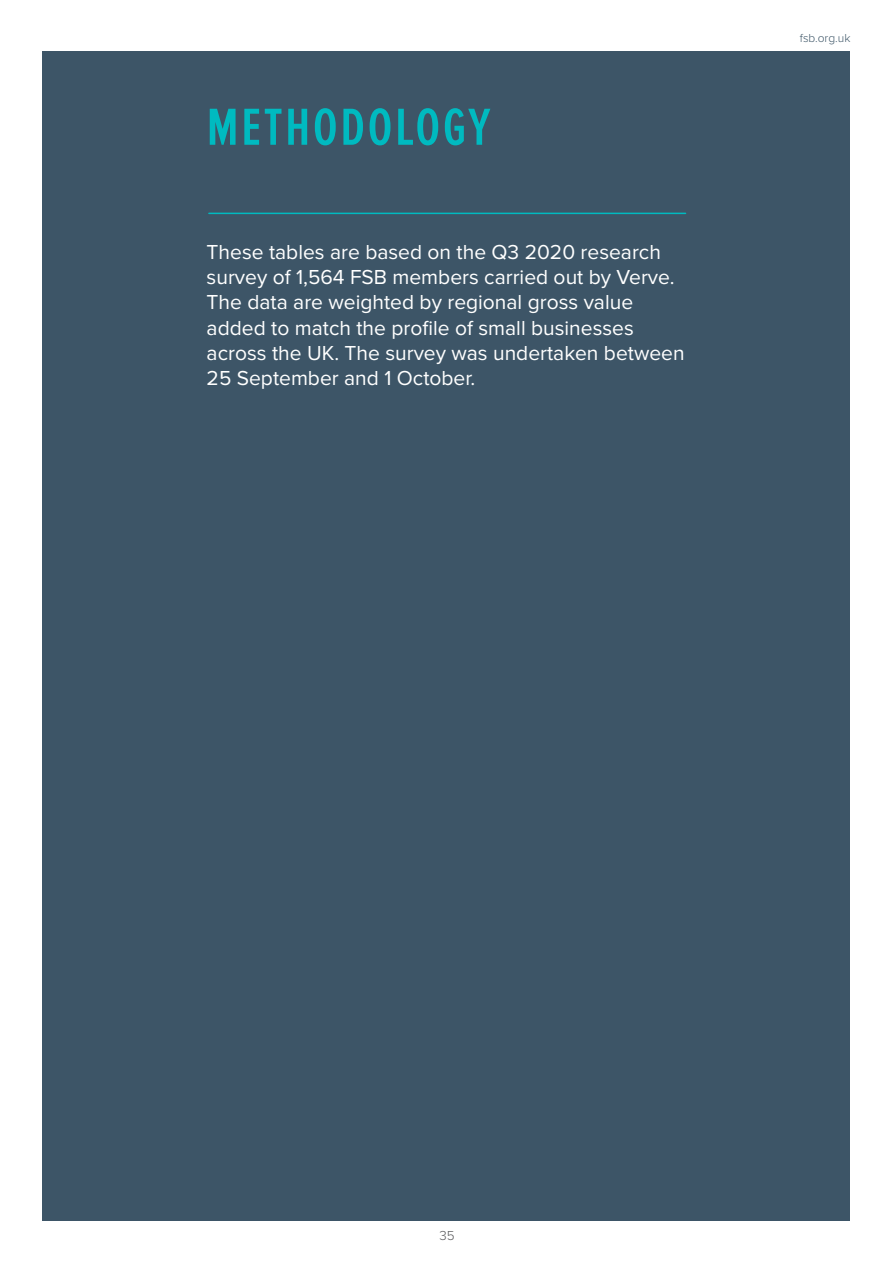
<style>
.page{position:relative;width:893px;height:1263px;background:#fff}
.page>*{position:absolute;margin:0;border:0;box-sizing:border-box;transform-origin:0 0}
.t1{font:600 54px "Proxima Nova Ex Cn";letter-spacing:.05em;color:#00bac0}
.t2{font:21px/25.2px "Proxima Nova";color:#fff}
.t3{font:300 13.5px "Proxima Nova";color:#58595b}
.t4{font:300 12px "Proxima Nova";color:#3d5567}
</style>
<div class="page">
<div style="left:43px;top:51px;width:807px;height:1169px;background:#3d5567"></div>
<hr style="left:209px;top:213px;width:477px;height:1px;background:#00bac0">
<h1 class="t1" style="left:207px;top:97px;width:285px">METHODOLOGY</h1>
<p class="t2" style="left:207px;top:240px;width:479px">These tables are based on the Q3 2020 research survey of 1,564 FSB members carried out by Verve.<br>The data are weighted by regional gross value added to match the profile of small businesses across the UK. The survey was undertaken between 25 September and 1 October.</p>
<p class="t4" style="left:800px;top:31px;width:52px">fsb.org.uk</p>
<p class="t3" style="left:440px;top:1227px;width:17px">35</p>
</div>
